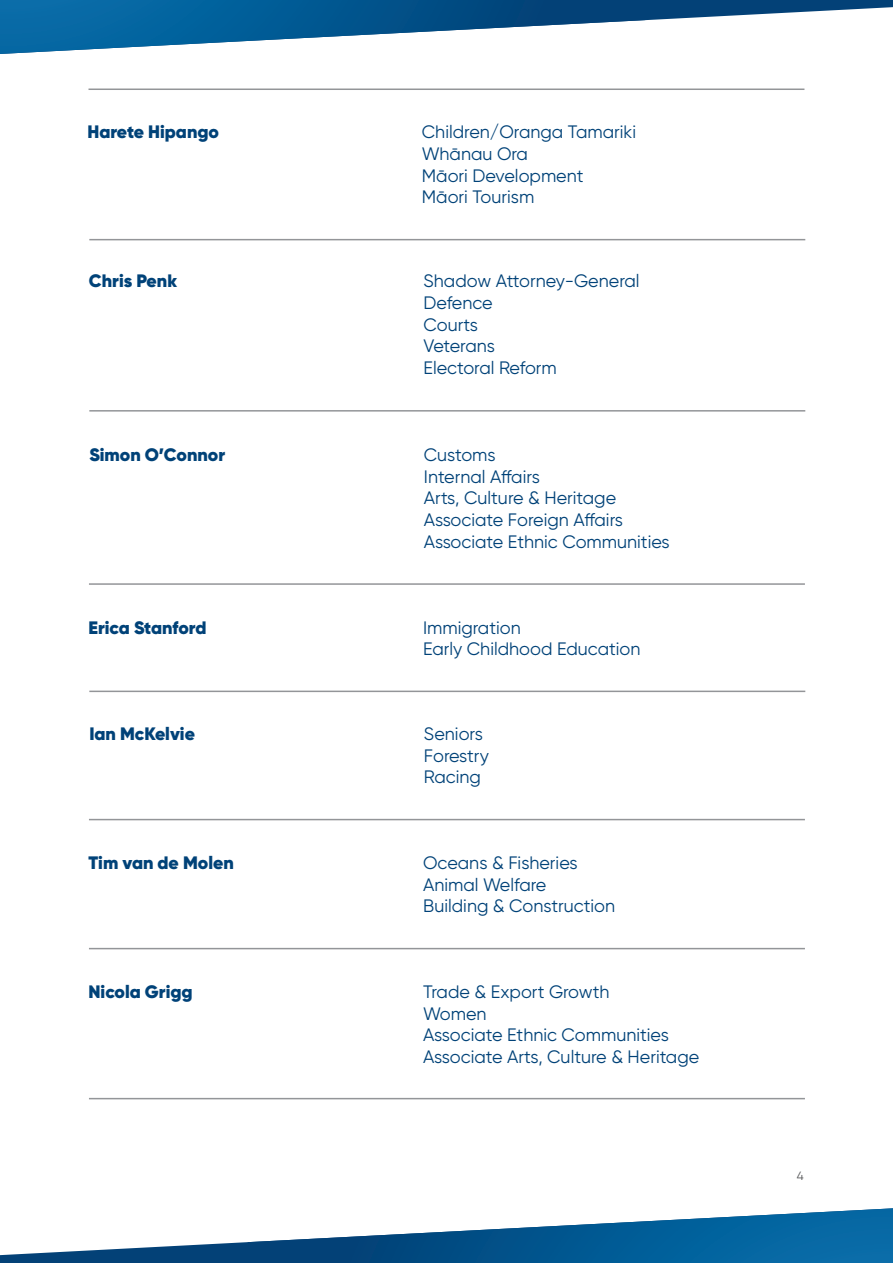
<style>
.page{position:relative;width:893px;height:1263px;background:#fff}
.page>*{position:absolute;margin:0;border:0;box-sizing:border-box;transform-origin:0 0}
.t1{font:18px "Gilroy";color:#004278}
.t2{font:900 18px "Gilroy";color:#004278}
.t3{font:12px "Gilroy";color:#57585a}
</style>
<div class="page">
<svg style="left:0;top:1242px;width:248px;height:21px;fill:#034177"></svg>
<svg style="left:248px;top:1208px;width:645px;height:55px"></svg>
<svg style="left:645px;top:0;width:248px;height:21px;fill:#034177"></svg>
<svg style="left:0;top:0;width:645px;height:54px"></svg>
<hr style="left:89px;top:410px;width:716px;height:2px;background:#939598">
<hr style="left:89px;top:583px;width:716px;height:2px;background:#939598">
<hr style="left:89px;top:239px;width:716px;height:1px;background:#939598">
<hr style="left:89px;top:691px;width:716px;height:1px;background:#939598">
<hr style="left:89px;top:819px;width:716px;height:1px;background:#939598">
<hr style="left:89px;top:948px;width:716px;height:1px;background:#939598">
<hr style="left:89px;top:1098px;width:716px;height:1px;background:#939598">
<hr style="left:88px;top:89px;width:716px;height:1px;background:#939598">
<p class="t2" style="left:87px;top:121px;width:133px">Harete Hipango</p>
<p class="t1" style="left:422px;top:121px;width:216px">Children/Oranga Tamariki</p>
<p class="t1" style="left:422px;top:143px;width:108px">Whānau Ora</p>
<p class="t1" style="left:422px;top:164px;width:163px">Māori Development</p>
<p class="t1" style="left:422px;top:186px;width:114px">Māori Tourism</p>
<p class="t2" style="left:89px;top:270px;width:90px">Chris Penk</p>
<p class="t1" style="left:423px;top:270px;width:218px">Shadow Attorney-General</p>
<p class="t1" style="left:423px;top:292px;width:71px">Defence</p>
<p class="t1" style="left:423px;top:313px;width:56px">Courts</p>
<p class="t1" style="left:423px;top:335px;width:73px">Veterans</p>
<p class="t1" style="left:423px;top:357px;width:135px">Electoral Reform</p>
<p class="t2" style="left:89px;top:443px;width:137px">Simon O’Connor</p>
<p class="t1" style="left:424px;top:444px;width:73px">Customs</p>
<p class="t1" style="left:424px;top:465px;width:118px">Internal Affairs</p>
<p class="t1" style="left:424px;top:487px;width:194px">Arts, Culture &amp; Heritage</p>
<p class="t1" style="left:424px;top:509px;width:201px">Associate Foreign Affairs</p>
<p class="t1" style="left:424px;top:530px;width:247px">Associate Ethnic Communities</p>
<p class="t2" style="left:88px;top:616px;width:120px">Erica Stanford</p>
<p class="t1" style="left:423px;top:616px;width:99px">Immigration</p>
<p class="t1" style="left:423px;top:638px;width:219px">Early Childhood Education</p>
<p class="t2" style="left:89px;top:722px;width:107px">Ian McKelvie</p>
<p class="t1" style="left:424px;top:723px;width:61px">Seniors</p>
<p class="t1" style="left:424px;top:744px;width:67px">Forestry</p>
<p class="t1" style="left:424px;top:766px;width:59px">Racing</p>
<p class="t2" style="left:88px;top:851px;width:147px">Tim van de Molen</p>
<p class="t1" style="left:423px;top:852px;width:156px">Oceans &amp; Fisheries</p>
<p class="t1" style="left:423px;top:873px;width:125px">Animal Welfare</p>
<p class="t1" style="left:423px;top:895px;width:194px">Building &amp; Construction</p>
<p class="t2" style="left:88px;top:980px;width:106px">Nicola Grigg</p>
<p class="t1" style="left:423px;top:981px;width:188px">Trade &amp; Export Growth</p>
<p class="t1" style="left:423px;top:1002px;width:65px">Women</p>
<p class="t1" style="left:423px;top:1024px;width:247px">Associate Ethnic Communities</p>
<p class="t1" style="left:423px;top:1046px;width:278px">Associate Arts, Culture &amp; Heritage</p>
<p class="t3" style="left:797px;top:1168px;width:8px">4</p>
</div>
